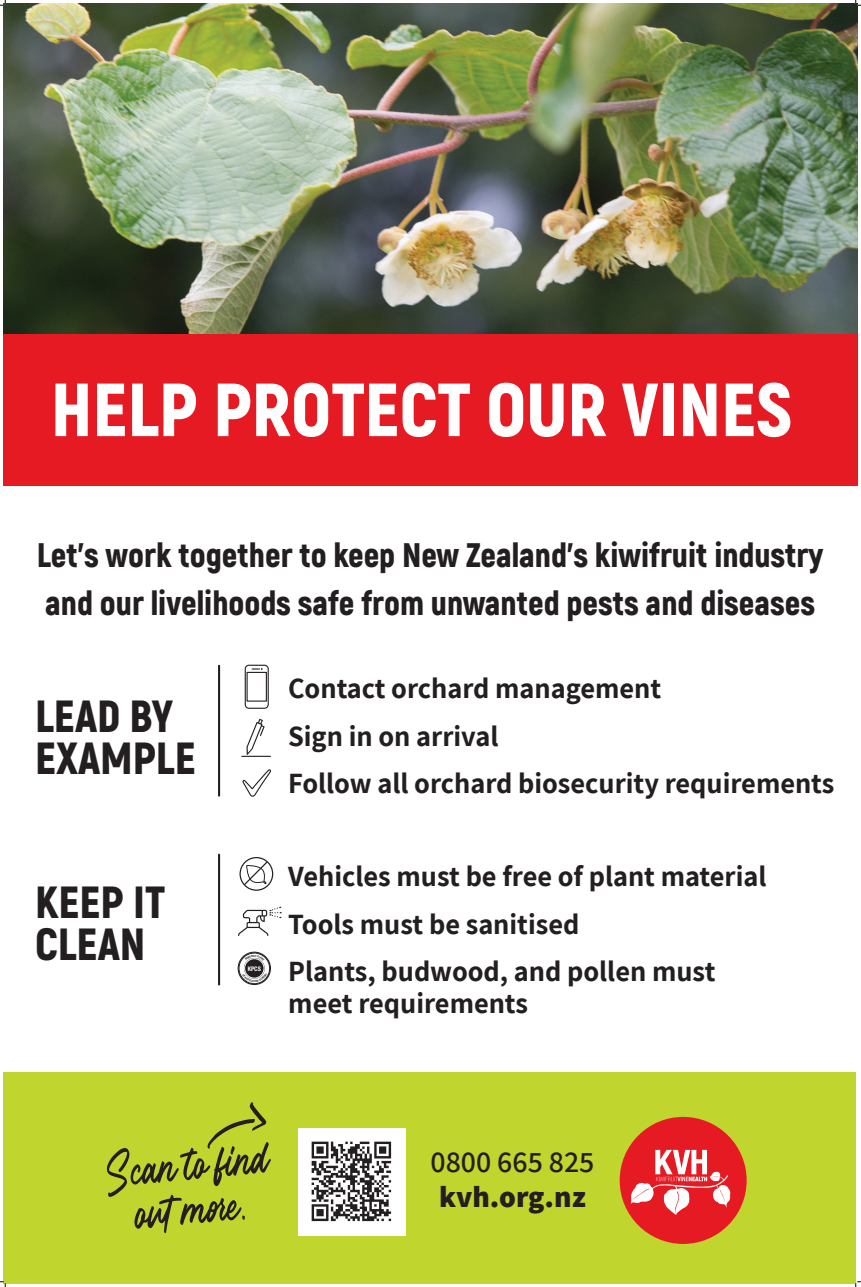
<style>
.page{position:relative;width:861px;height:1287px;background:#fff}
.page>*{position:absolute;margin:0;border:0;box-sizing:border-box;transform-origin:0 0}
.t1{font:900 75px "Akrobat";color:#fff}
.t2{font:50.88px/44.1px "Outlander";color:#231f20;text-align:center}
.t3{font:900 44.98px/42px "Akrobat";color:#231f20}
.t4{font:900 34px/47.5px "Akrobat";color:#231f20}
.t5{font:600 30px "Assistant";color:#231f20}
.t6{font:800 30px "Assistant";color:#231f20}
.t7{font:700 28.57px/47.6px "Assistant";color:#231f20}
.t8{font:700 condensed 6.3px "Helvetica Neue";color:#fff}
</style>
<div class="page">
<div style="left:3px;top:1071px;width:853px;height:212px;background:#c1d52f"></div>
<img style="left:3px;top:3px;width:855px;height:331px">
<div style="left:3px;top:334px;width:855px;height:152px;background:#e51a23"></div>
<hr style="left:218px;top:665px;width:2px;height:130px;background:#231f20">
<svg style="left:242px;top:718px;width:29px;height:38px"></svg>
<svg style="left:242px;top:769px;width:29px;height:28px"></svg>
<svg style="left:244px;top:664px;width:25px;height:45px"></svg>
<hr style="left:218px;top:854px;width:2px;height:130px;background:#231f20">
<svg style="left:238px;top:906px;width:43px;height:29px"></svg>
<svg style="left:238px;top:952px;width:32px;height:32px"></svg>
<div style="left:238px;top:951px;width:33px;height:33px;border:1px solid #231f20;border-radius:50%"></div>
<div style="left:244px;top:957px;width:21px;height:21px;background:#231f20;border-radius:50%"></div>
<div style="left:239px;top:952px;width:31px;height:31px;border:1px solid #231f20;border-radius:50%"></div>
<div style="left:244px;top:958px;width:20px;height:20px;border:1px solid #fff;border-radius:50%"></div>
<svg style="left:240px;top:857px;width:33px;height:33px"></svg>
<div style="left:239px;top:856px;width:34px;height:34px;border:1px solid #231f20;border-radius:50%"></div>
<svg style="left:243px;top:860px;width:26px;height:26px"></svg>
<div style="left:620px;top:1116px;width:127px;height:127px;background:#e51a23;border-radius:50%"></div>
<svg style="left:631px;top:1149px;width:99px;height:66px"></svg>
<svg style="left:207px;top:1102px;width:59px;height:46px"></svg>
<img style="left:299px;top:1128px;width:106px;height:106px">
<svg style="left:0;top:0;width:6px;height:6px"></svg>
<svg style="left:0;top:1281px;width:6px;height:5px"></svg>
<svg style="left:855px;top:0;width:6px;height:6px"></svg>
<svg style="left:855px;top:1281px;width:6px;height:5px"></svg>
<svg style="left:245px;top:954px;width:20px;height:6px"></svg>
<svg style="left:242px;top:972px;width:25px;height:10px"></svg>
<h1 class="t1" style="left:51px;top:361px;width:743px">HELP PROTECT OUR VINES</h1>
<p class="t4" style="left:37px;top:531px;width:788px">Let’s work together to keep New Zealand’s kiwifruit industry and our livelihoods safe from unwanted pests and diseases</p>
<h3 class="t3" style="left:35px;top:694px;width:162px">LEAD BY<br>EXAMPLE</h3>
<h3 class="t3" style="left:35px;top:881px;width:132px">KEEP IT<br>CLEAN</h3>
<p class="t8" style="left:248px;top:964px;width:15px">KPCS</p>
<p class="t7" style="left:288px;top:663px;width:548px">Contact orchard management<br>Sign in on arrival<br>Follow all orchard biosecurity requirements</p>
<p class="t7" style="left:288px;top:851px;width:480px">Vehicles must be free of plant material<br>Tools must be sanitised<br>Plants, budwood, and pollen must</p>
<p class="t7" style="left:288px;top:977px;width:241px">meet requirements</p>
<h2 class="t2" style="left:103px;top:1146px;width:165px;rotate:-5deg">Scan to find outmore.</h2>
<p class="t5" style="left:431px;top:1140px;width:165px">0800 665 825</p>
<p class="t6" style="left:439px;top:1175px;width:148px">kvh.org.nz</p>
</div>
